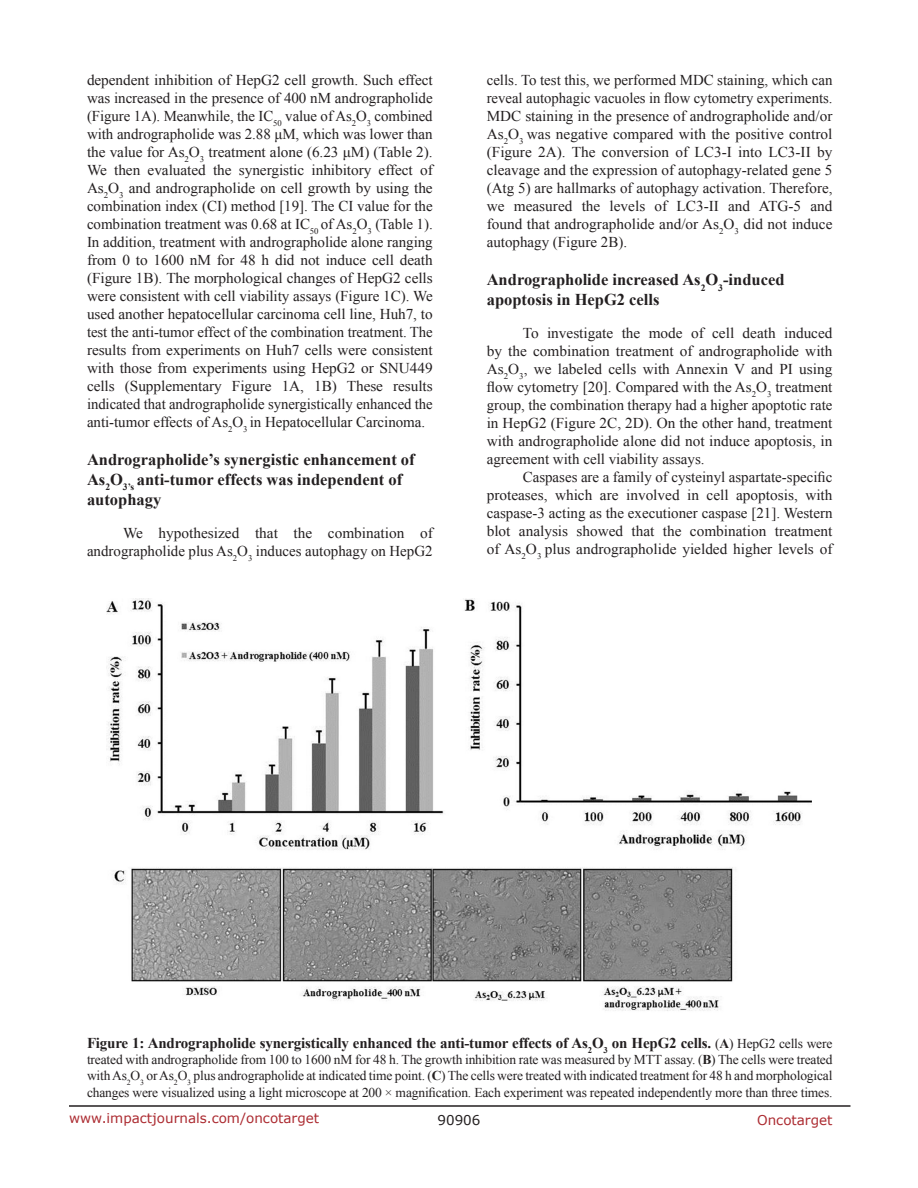
<style>
.page{position:relative;width:918px;height:1188px;background:#fff}
.page>*{position:absolute;margin:0;border:0;box-sizing:border-box;transform-origin:0 0}
.SubHeading_middle{font:700 16.5px/19.8px "Times New Roman";color:#231f20}
.BodyText{font:15px/18px "Times New Roman";color:#231f20;text-align:justify}
.FigureText{font:700 15px "Times New Roman";letter-spacing:-.01em;color:#231f20}
.FigureText-2{font:13.5px/16.2px "Times New Roman";letter-spacing:-.01em;color:#231f20;text-align:justify}
.t1{font:13.5px "Verdana";color:#ac2b31}
.t2{font:13.5px "Verdana";color:#231f20}
.s1{font-weight:400;font-size:13.5px}
.s2{font-size:13.5px}
.s3{font-weight:700}
</style>
<div class="page">
<hr style="left:69px;top:1105px;width:781px;height:2px;background:#231f20">
<img style="left:107px;top:598px;width:704px;height:413px">
<p class="BodyText" style="left:87px;top:71px;width:347px">dependent inhibition of HepG2 cell growth. Such effect was increased in the presence of 400 nM andrographolide (Figure 1A). Meanwhile, the IC<sub>50</sub> value of As<sub>2</sub>O<sub>3</sub> combined with andrographolide was 2.88 μM, which was lower than the value for As<sub>2</sub>O<sub>3</sub> treatment alone (6.23 μM) (Table 2).<br>We then evaluated the synergistic inhibitory effect of As<sub>2</sub>O<sub>3</sub> and andrographolide on cell growth by using the combination index (CI) method [19]. The CI value for the combination treatment was 0.68 at IC<sub>50</sub> of As<sub>2</sub>O<sub>3</sub> (Table 1).<br>In addition, treatment with andrographolide alone ranging from 0 to 1600 nM for 48 h did not induce cell death (Figure 1B). The morphological changes of HepG2 cells were consistent with cell viability assays (Figure 1C). We used another hepatocellular carcinoma cell line, Huh7, to test the anti-tumor effect of the combination treatment. The results from experiments on Huh7 cells were consistent with those from experiments using HepG2 or SNU449 cells (Supplementary Figure 1A, 1B) These results indicated that andrographolide synergistically enhanced the anti-tumor effects of As<sub>2</sub>O<sub>3</sub> in Hepatocellular Carcinoma.</p>
<p class="SubHeading_middle" style="left:87px;top:449px;width:329px">Andrographolide’s synergistic enhancement of<br>As<sub>2</sub>O<sub>3’s</sub> anti-tumor effects was independent of autophagy</p>
<p class="BodyText" style="left:87px;top:524px;width:347px;text-align:right">We hypothesized that the combination of andrographolide plus As<sub>2</sub>O<sub>3</sub> induces autophagy on HepG2</p>
<p class="BodyText" style="left:487px;top:71px;width:347px">cells. To test this, we performed MDC staining, which can reveal autophagic vacuoles in flow cytometry experiments.<br>MDC staining in the presence of andrographolide and/or As<sub>2</sub>O<sub>3</sub> was negative compared with the positive control (Figure 2A). The conversion of LC3-I into LC3-II by cleavage and the expression of autophagy-related gene 5 (Atg 5) are hallmarks of autophagy activation. Therefore, we measured the levels of LC3-II and ATG-5 and found that andrographolide and/or As<sub>2</sub>O<sub>3</sub> did not induce autophagy (Figure 2B).</p>
<p class="SubHeading_middle" style="left:487px;top:269px;width:299px">Andrographolide increased As<sub>2</sub>O<sub>3</sub>-induced apoptosis in HepG2 cells</p>
<p class="BodyText" style="left:487px;top:324px;width:347px;text-indent:36px">To investigate the mode of cell death induced by the combination treatment of andrographolide with As<sub>2</sub>O<sub>3</sub>, we labeled cells with Annexin V and PI using flow cytometry [20]. Compared with the As<sub>2</sub>O<sub>3</sub> treatment group, the combination therapy had a higher apoptotic rate in HepG2 (Figure 2C, 2D). On the other hand, treatment with andrographolide alone did not induce apoptosis, in agreement with cell viability assays.</p>
<p class="BodyText" style="left:487px;top:468px;width:347px;text-indent:36px">Caspases are a family of cysteinyl aspartate-specific proteases, which are involved in cell apoptosis, with caspase-3 acting as the executioner caspase [21]. Western blot analysis showed that the combination treatment of As<sub>2</sub>O<sub>3</sub> plus andrographolide yielded higher levels of</p>
<p class="FigureText" style="left:87px;top:1033px;width:747px">Figure 1: Andrographolide synergistically enhanced the anti-tumor effects of As<sub>2</sub>O<sub>3</sub> on HepG2 cells. <span class="s1">(</span><span class="s2">A</span><span class="s1">) HepG2 cells were</span></p>
<p class="FigureText-2" style="left:87px;top:1051px;width:747px">treated with andrographolide from 100 to 1600 nM for 48 h. The growth inhibition rate was measured by MTT assay. (<span class="s3">B</span>) The cells were treated with As<sub>2</sub>O<sub>3</sub> or As<sub>2</sub>O<sub>3</sub> plus andrographolide at indicated time point. (<span class="s3">C</span>) The cells were treated with indicated treatment for 48 h and morphological changes were visualized using a light microscope at 200 × magnification. Each experiment was repeated independently more than three times.</p>
<p class="t1" style="left:69px;top:1109px;width:252px">www.impactjournals.com/oncotarget</p>
<p class="t2" style="left:438px;top:1111px;width:44px">90906</p>
<p class="t1" style="left:757px;top:1111px;width:77px">Oncotarget</p>
</div>
